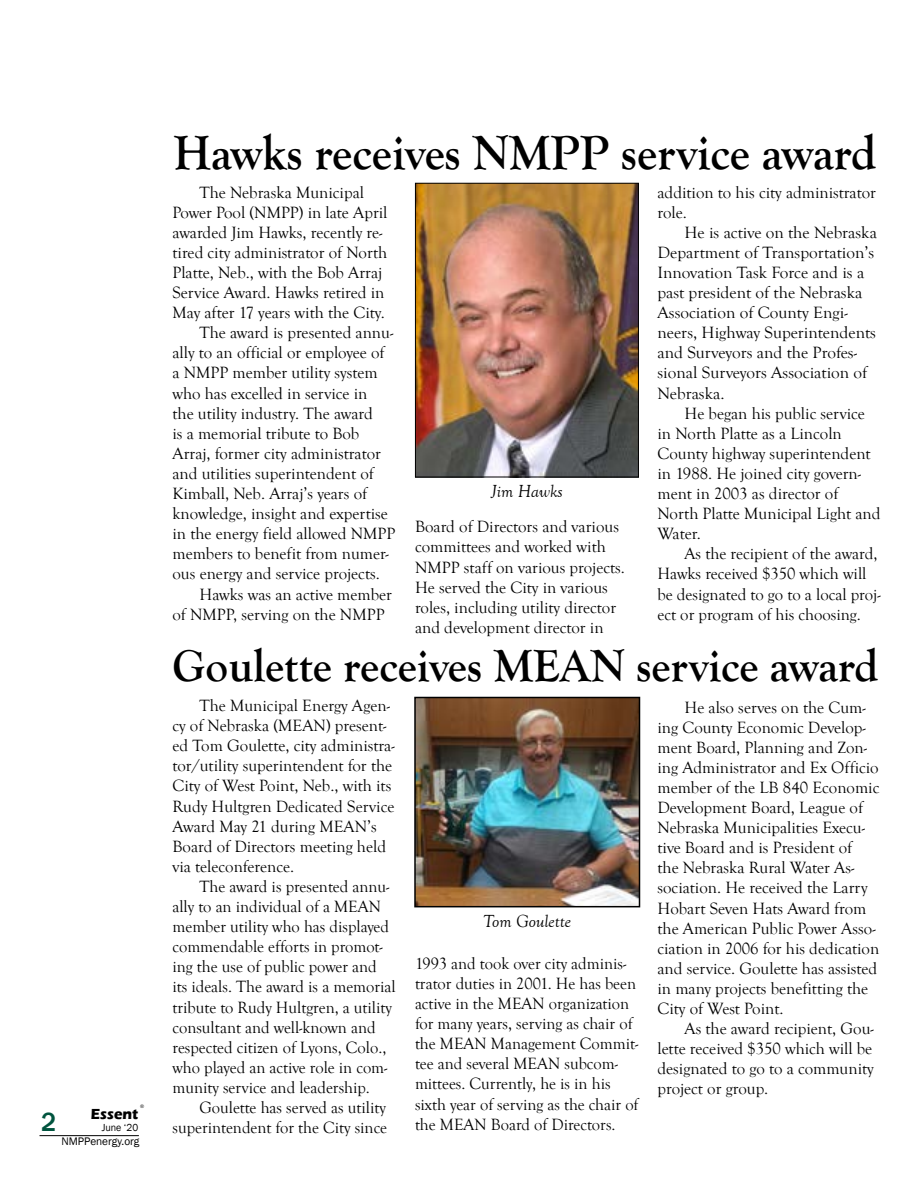
<style>
.page{position:relative;width:918px;height:1188px;background:#fff}
.page>*{position:absolute;margin:0;border:0;box-sizing:border-box;transform-origin:0 0}
.t1{font:700 49.5px "Goudy Old Style T";color:#000;scale:.96 1}
.t2{font:700 46.5px "Goudy Old Style T";color:#000}
.t3{font:500 27px "Franklin Gothic";color:#00543e;scale:.95 1}
.t4{font:italic 18px "Goudy Old Style T";color:#000}
.t5{font:16.8px/20.1px "Goudy Old Style T";color:#000}
.t6{font:700 15px "Eras ITC";color:#000;scale:.95 1}
.t7{font:11.25px "Franklin Gothic";color:#000}
.t8{font:10.5px "Franklin Gothic";color:#000;scale:.95 1}
.t9{font:5.25px "Franklin Gothic";color:#000}
</style>
<div class="page">
<hr style="left:39px;top:1135px;width:100px;height:1px;background:#000">
<img style="left:417px;top:185px;width:220px;height:290px">
<div style="left:415px;top:183px;width:224px;height:294px;border:1px solid #000"></div>
<img style="left:417px;top:700px;width:220px;height:204px">
<div style="left:414px;top:697px;width:226px;height:210px;border:2px solid #000"></div>
<h3 class="t3" style="left:41px;top:1105px;width:17px">2</h3>
<p class="t9" style="left:140px;top:1103px;width:6px">®</p>
<p class="t6" style="left:91px;top:1105px;width:51px">Essent</p>
<p class="t8" style="left:102px;top:1121px;width:40px">June ‘20</p>
<p class="t7" style="left:61px;top:1134px;width:80px">NMPPenergy.org</p>
<h1 class="t1" style="left:174px;top:125px;width:734px">Hawks receives NMPP service award</h1>
<p class="t5" style="left:200px;top:182px;width:166px">The Nebraska Municipal</p>
<p class="t5" style="left:173px;top:202px;width:217px">Power Pool (NMPP) in late April</p>
<p class="t5" style="left:173px;top:223px;width:211px">awarded Jim Hawks, recently re-</p>
<p class="t5" style="left:172px;top:243px;width:216px">tired city administrator of North</p>
<p class="t5" style="left:172px;top:263px;width:211px">Platte, Neb., with the Bob Arraj</p>
<p class="t5" style="left:172px;top:283px;width:213px">Service Award. Hawks retired in</p>
<p class="t5" style="left:172px;top:303px;width:214px">May after 17 years with the City.</p>
<p class="t5" style="left:199px;top:323px;width:195px">The award is presented annu-</p>
<p class="t5" style="left:172px;top:343px;width:214px">ally to an official or employee of</p>
<p class="t5" style="left:172px;top:363px;width:207px">a NMPP member utility system</p>
<p class="t5" style="left:172px;top:383px;width:196px">who has excelled in service in</p>
<p class="t5" style="left:172px;top:403px;width:202px">the utility industry. The award</p>
<p class="t5" style="left:172px;top:424px;width:188px">is a memorial tribute to Bob</p>
<p class="t5" style="left:172px;top:444px;width:210px">Arraj, former city administrator</p>
<p class="t5" style="left:172px;top:464px;width:203px">and utilities superintendent of</p>
<p class="t5" style="left:172px;top:484px;width:196px">Kimball, Neb. Arraj’s years of</p>
<p class="t5" style="left:172px;top:504px;width:217px">knowledge, insight and expertise</p>
<p class="t5" style="left:172px;top:524px;width:224px">in the energy field allowed NMPP</p>
<p class="t5" style="left:172px;top:544px;width:218px">members to benefit from numer-</p>
<p class="t5" style="left:172px;top:564px;width:209px">ous energy and service projects.</p>
<p class="t5" style="left:199px;top:584px;width:194px">Hawks was an active member</p>
<p class="t5" style="left:172px;top:604px;width:214px">of NMPP, serving on the NMPP</p>
<p class="t5" style="left:658px;top:182px;width:220px">addition to his city administrator role.</p>
<p class="t5" style="left:657px;top:223px;width:221px;text-indent:27px">He is active on the Nebraska<br>Department of Transportation’s<br>Innovation Task Force and is a past president of the Nebraska<br>Association of County Engi&shy;neers, Highway Superintendents and Surveyors and the Profes&shy;sional Surveyors Association of<br>Nebraska.</p>
<p class="t5" style="left:657px;top:403px;width:225px;text-indent:27px">He began his public service in North Platte as a Lincoln<br>County highway superintendent in 1988. He joined city govern&shy;ment in 2003 as director of<br>North Platte Municipal Light and<br>Water.</p>
<p class="t5" style="left:657px;top:544px;width:225px;text-indent:27px">As the recipient of the award,<br>Hawks received $350 which will be designated to go to a local proj&shy;ect or program of his choosing.</p>
<p class="t4" style="left:492px;top:481px;width:73px">Jim Hawks</p>
<p class="t5" style="left:415px;top:517px;width:211px">Board of Directors and various committees and worked with<br>NMPP staff on various projects.<br>He served the City in various roles, including utility director and development director in</p>
<h2 class="t2" style="left:172px;top:640px;width:708px">Goulette receives MEAN service award</h2>
<p class="t5" style="left:172px;top:696px;width:224px;text-indent:27px">The Municipal Energy Agen&shy;cy of Nebraska (MEAN) present&shy;ed Tom Goulette, city administra&shy;tor/utility superintendent for the<br>City of West Point, Neb., with its<br>Rudy Hultgren Dedicated Service<br>Award May 21 during MEAN’s<br>Board of Directors meeting held via teleconference.</p>
<p class="t5" style="left:172px;top:877px;width:225px;text-indent:27px">The award is presented annu&shy;ally to an individual of a MEAN member utility who has displayed commendable efforts in promot&shy;ing the use of public power and its ideals. The award is a memorial tribute to Rudy Hultgren, a utility consultant and well-known and respected citizen of Lyons, Colo., who played an active role in com&shy;munity service and leadership.</p>
<p class="t5" style="left:172px;top:1098px;width:216px;text-align:right">Goulette has served as utility superintendent for the City since</p>
<p class="t5" style="left:657px;top:697px;width:223px;text-indent:27px">He also serves on the Cum&shy;ing County Economic Develop&shy;ment Board, Planning and Zon&shy;ing Administrator and Ex Officio member of the LB 840 Economic<br>Development Board, League of<br>Nebraska Municipalities Execu&shy;tive Board and is President of<br>the Nebraska Rural Water As&shy;sociation. He received the Larry<br>Hobart Seven Hats Award from the American Public Power Asso&shy;ciation in 2006 for his dedication and service. Goulette has assisted in many projects benefitting the<br>City of West Point.</p>
<p class="t5" style="left:657px;top:1019px;width:218px;text-align:justify;text-indent:27px">As the award recipient, Gou&shy;lette received $350 which will be designated to go to a community project or group.</p>
<p class="t4" style="left:483px;top:911px;width:90px">Tom Goulette</p>
<p class="t5" style="left:415px;top:954px;width:225px">1993 and took over city adminis&shy;trator duties in 2001. He has been active in the MEAN organization for many years, serving as chair of the MEAN Management Commit&shy;tee and several MEAN subcom&shy;mittees. Currently, he is in his sixth year of serving as the chair of the MEAN Board of Directors.</p>
</div>
